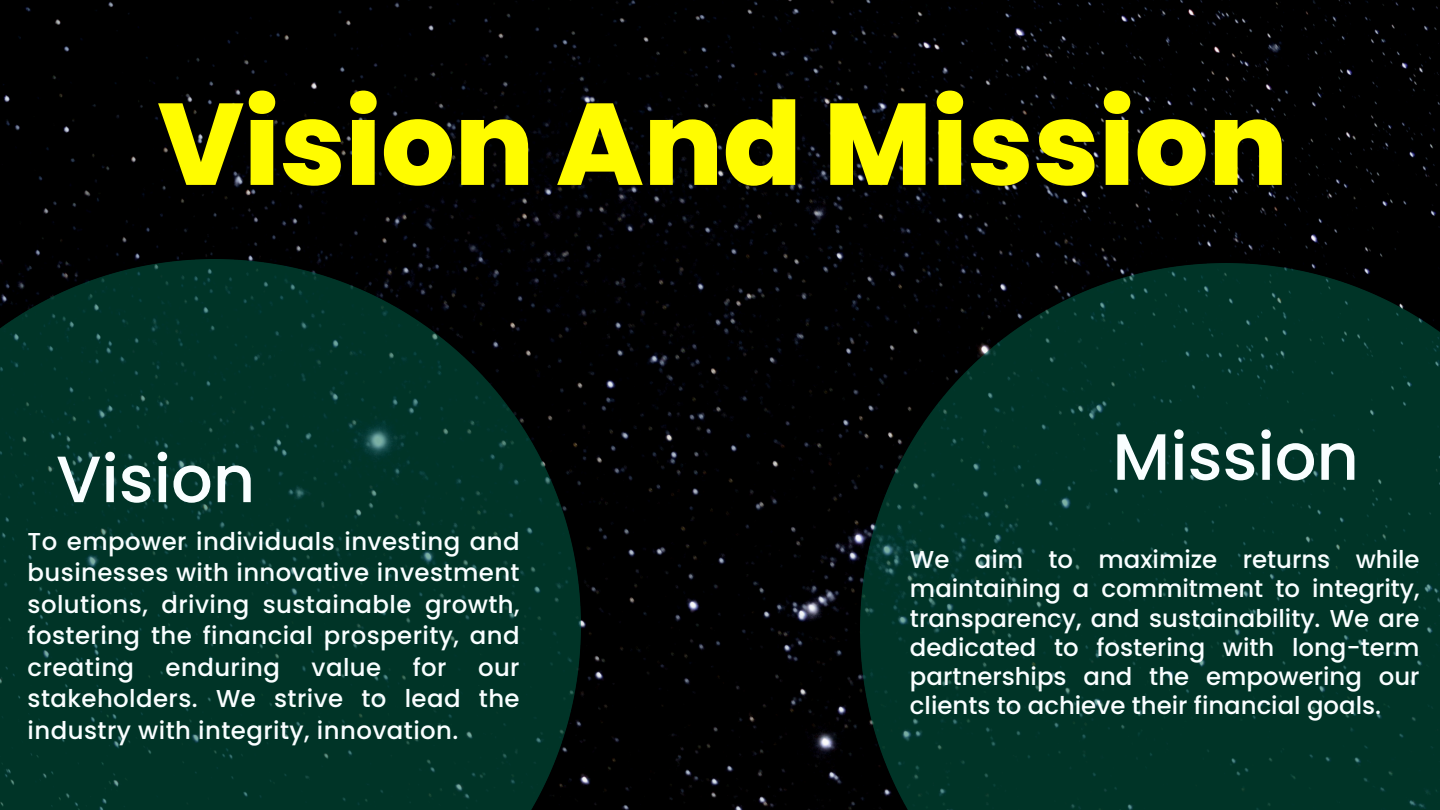
<style>
.page{position:relative;width:1440px;height:810px;background:#000}
.page>*{position:absolute;margin:0;border:0;box-sizing:border-box;transform-origin:0 0}
.t1{font:800 115.7px "Poppins";color:#fffc00}
.t2{font:500 65.5px "Poppins";color:#f9feff}
.t3{font:500 24.4px/31.5px "Poppins";letter-spacing:.02em;color:#f9feff;text-align:justify}
</style>
<div class="page">
<img style="left:0;top:260px;width:580px;height:550px">
<img style="left:860px;top:264px;width:580px;height:546px">
<h1 class="t1" style="left:158px;top:63px;width:1132px">Vision And Mission</h1>
<p class="t2" style="left:56px;top:433px;width:201px">Vision</p>
<p class="t3" style="left:28px;top:525px;width:494px">To empower individuals investing and businesses with innovative investment solutions, driving sustainable growth, fostering the financial prosperity, and creating</p>
<p class="t3" style="left:166px;top:651px;width:116px">enduring</p>
<p class="t3" style="left:312px;top:651px;width:71px">value</p>
<p class="t3" style="left:413px;top:651px;width:35px">for</p>
<p class="t3" style="left:28px;top:651px;width:494px;text-indent:450px">our stakeholders. We strive to lead the industry with integrity, innovation.</p>
<p class="t2" style="left:1112px;top:411px;width:248px">Mission</p>
<h2 class="t3" style="left:910px;top:545px;width:511px;line-height:29.2px">We aim to maximize returns while maintaining a commitment to integrity, transparency, and sustainability. We are dedicated to fostering with long-term partnerships and the empowering our clients to achieve their financial goals.</h2>
</div>
